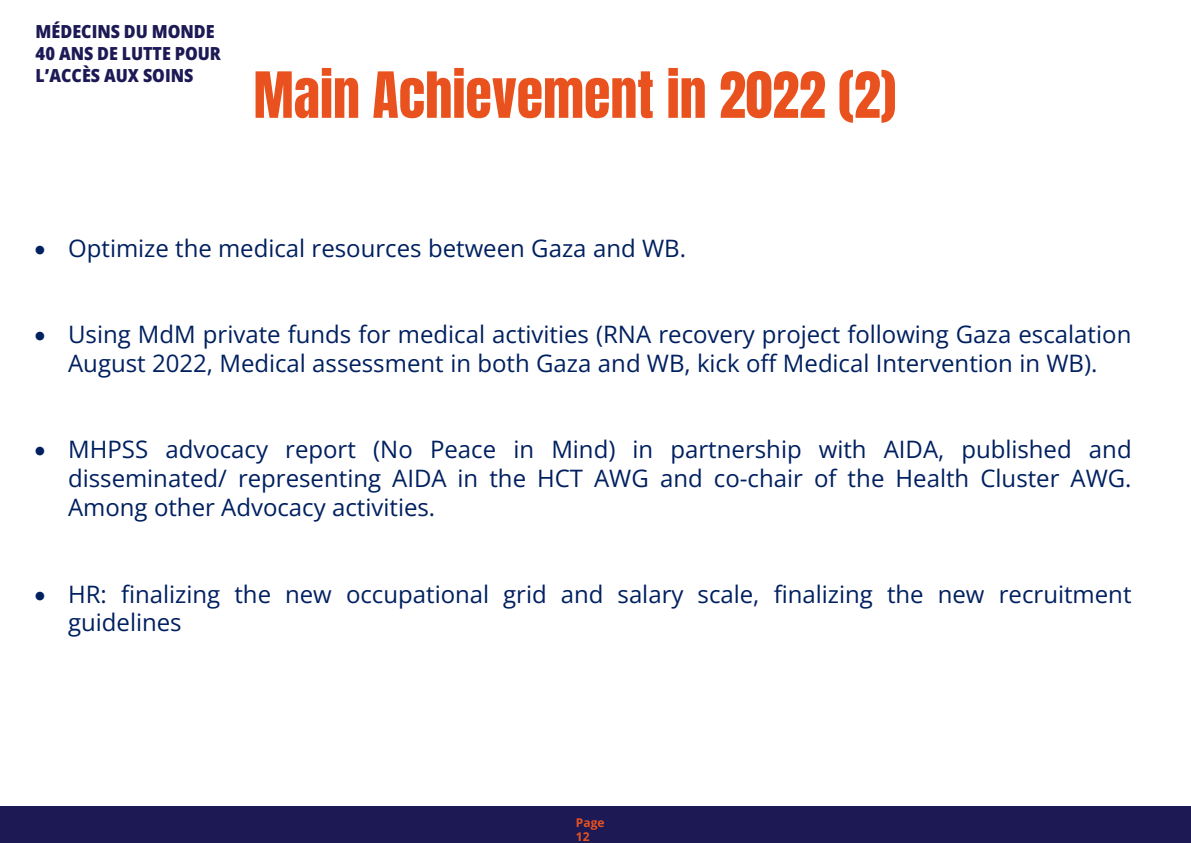
<style>
.page{position:relative;width:1191px;height:843px;background:#fff}
.page>*{position:absolute;margin:0;border:0;box-sizing:border-box;transform-origin:0 0}
.t1{font:54px "Anton";color:#e9521e}
.t2{font:24px/28.8px "Open Sans";color:#002060;text-align:center}
.t3{font:800 semi-condensed 18px/22.1px "Open Sans";color:#1d1955}
.t4{font:700 12px/14.4px "Open Sans";color:#e9521e}
</style>
<div class="page">
<div style="left:0;top:806px;width:1191px;height:36px;background:#1d1955"></div>
<p class="t3" style="left:36px;top:20px;width:187px">MÉDECINS DU MONDE<br>40 ANS DE LUTTE POUR<br>L’ACCÈS AUX SOINS</p>
<h1 class="t1" style="left:254px;top:67px;width:644px">Main Achievement in 2022 (2)</h1>
<p class="t2" style="left:35px;top:233px;width:653px">• Optimize the medical resources between Gaza and WB.</p>
<p class="t2" style="left:35px;top:319px;width:1098px">• Using MdM private funds for medical activities (RNA recovery project following Gaza escalation<br>August 2022, Medical assessment in both Gaza and WB, kick off Medical Intervention in WB).</p>
<p class="t2" style="left:68px;top:434px;width:1065px;text-align:justify;text-indent:-33px">• MHPSS advocacy report (No Peace in Mind) in partnership with AIDA, published and disseminated/ representing AIDA in the HCT AWG and co-chair of the Health Cluster AWG.<br>Among other Advocacy activities.</p>
<p class="t2" style="left:68px;top:578px;width:1065px;text-align:left;text-indent:-33px">• HR: finalizing the new occupational grid and salary scale, finalizing the new recruitment guidelines</p>
<p class="t4" style="left:576px;top:814px;width:30px">Page<br>12</p>
</div>
